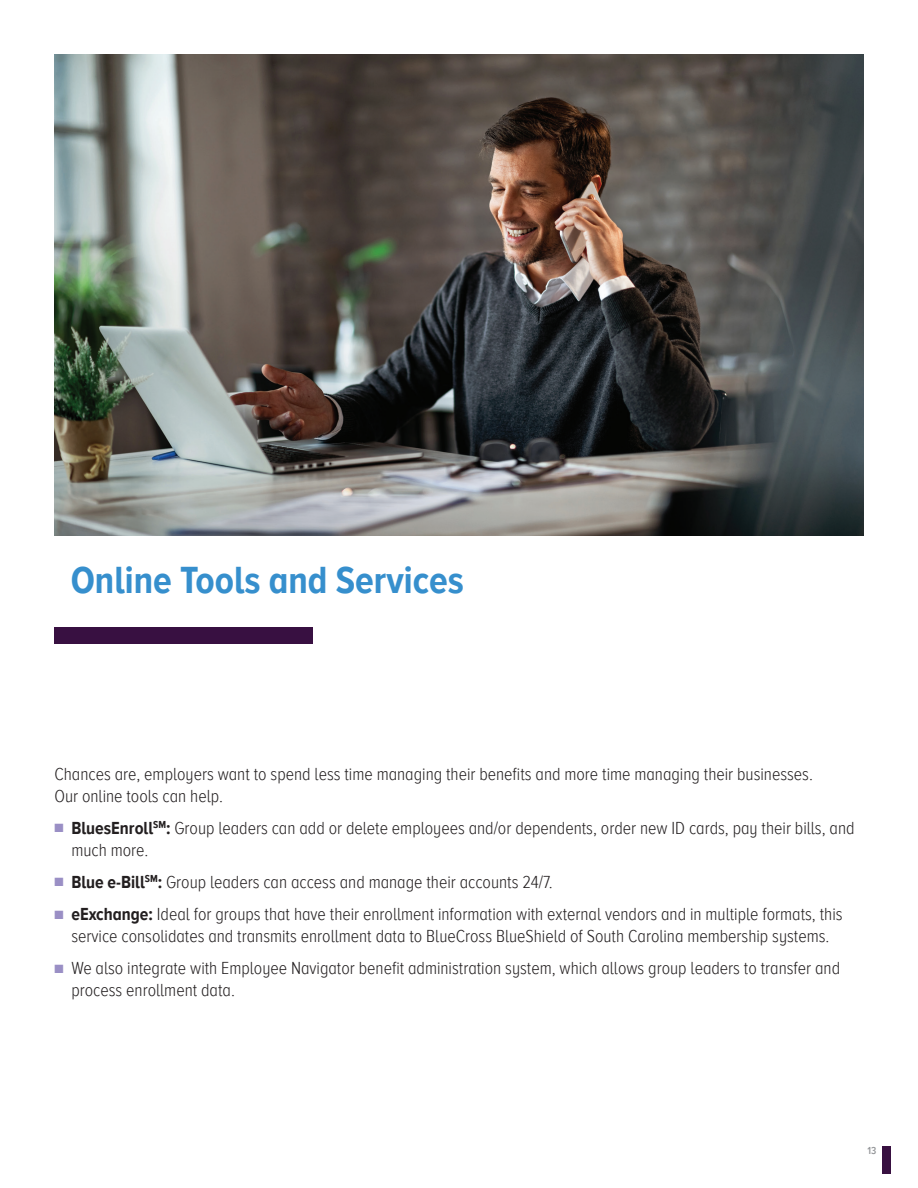
<style>
.page{position:relative;width:918px;height:1188px;background:#fff}
.page>*{position:absolute;margin:0;border:0;box-sizing:border-box;transform-origin:0 0}
.t1{font:700 39px "Proxima Nova A Cond";color:#368fcd}
.t2{font:300 18px/21.6px "Proxima Nova A Cond";color:#231f20}
.t3{font:600 10.5px "Proxima Nova A Cond";color:#939598}
.s1{color:#9a8fc5}
.s2{font-weight:700}
</style>
<div class="page">
<div style="left:882px;top:1147px;width:9px;height:27px;background:#381041"></div>
<img style="left:54px;top:54px;width:810px;height:482px">
<div style="left:54px;top:627px;width:259px;height:16px;background:#381041"></div>
<h1 class="t1" style="left:71px;top:558px;width:395px">Online Tools and Services</h1>
<p class="t2" style="left:54px;top:764px;width:760px">Chances are, employers want to spend less time managing their benefits and more time managing their businesses.<br>Our online tools can help.</p>
<p class="t2" style="left:71px;top:818px;width:785px;text-indent:-17px"><span class="s1">■</span> <span class="s2">BluesEnroll</span><sup>SM</sup><span class="s2">:</span> Group leaders can add or delete employees and/or dependents, order new ID cards, pay their bills, and much more.</p>
<p class="t2" style="left:54px;top:872px;width:500px"><span class="s1">■</span> <span class="s2">Blue e-Bill</span><sup>SM</sup><span class="s2">:</span> Group leaders can access and manage their accounts 24/7.</p>
<p class="t2" style="left:54px;top:904px;width:790px;text-align:center"><span class="s1">■</span> <span class="s2">eExchange:</span> Ideal for groups that have their enrollment information with external vendors and in multiple formats, this service consolidates and transmits enrollment data to BlueCross BlueShield of South Carolina membership systems.</p>
<p class="t2" style="left:71px;top:958px;width:770px;text-indent:-17px"><span class="s1">■</span> We also integrate with Employee Navigator benefit administration system, which allows group leaders to transfer and process enrollment data.</p>
<p class="t3" style="left:868px;top:1144px;width:10px">13</p>
</div>
